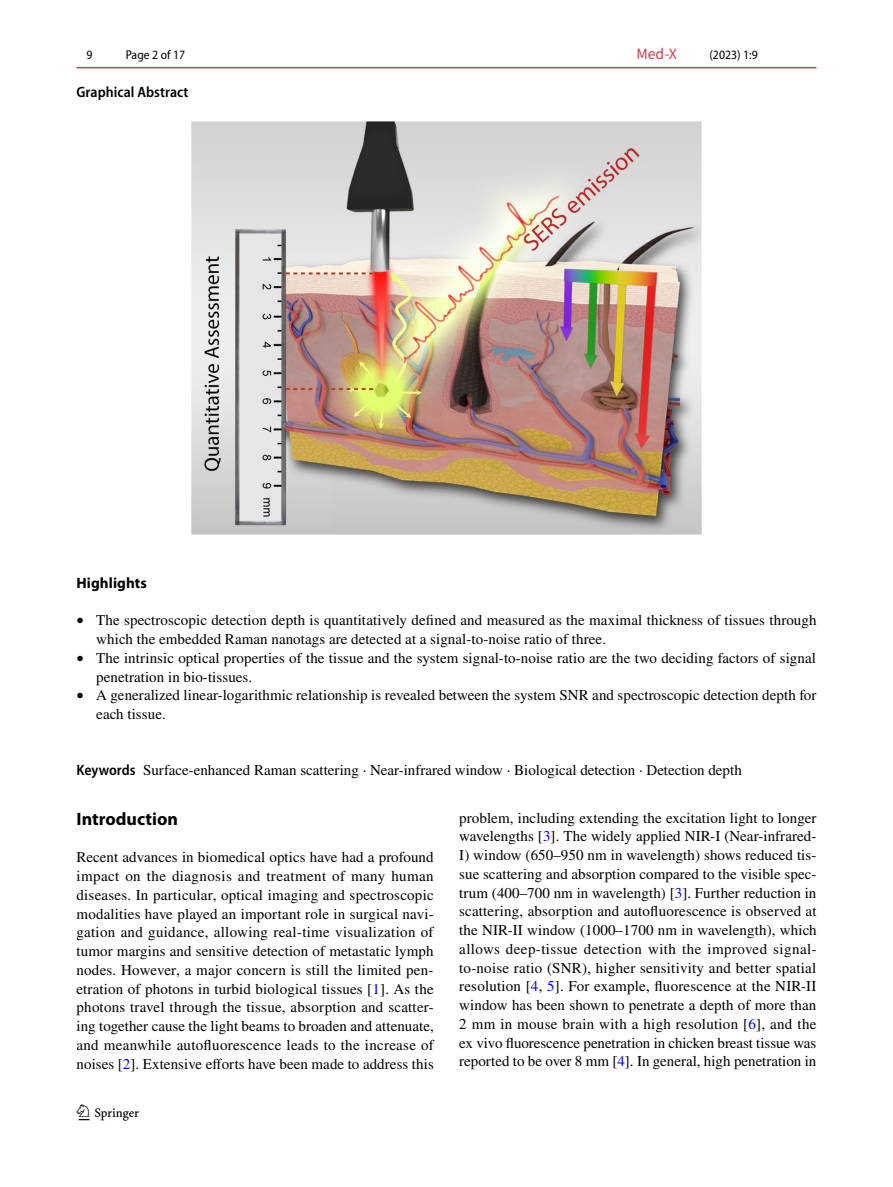
<style>
.page{position:relative;width:893px;height:1187px;background:#fff}
.page>*{position:absolute;margin:0;border:0;box-sizing:border-box;transform-origin:0 0}
.t1{font:22.5px "Springnew Regular 2";color:#000}
.t2{font:700 18px "Myriad Pro";color:#000}
.t3{font:15.75px "Source Sans Pro";color:#cc3f4e}
.t4{font:15px/18.8px "STIX";letter-spacing:.005em;color:#000}
.t5{font:600 semi-condensed 15px "Myriad Pro";letter-spacing:.005em;color:#000}
.t6{font:700 15px "Myriad Pro";letter-spacing:.005em;color:#000}
.t7{font:semi-condensed 12.75px "Myriad Pro";color:#000}
.s1{font-size:14.1px}
.s2{font-family:"Myriad Pro";font-weight:600;font-stretch:semi-condensed}
.s3{color:#00f}
</style>
<div class="page">
<hr style="left:77px;top:67px;width:739px;height:1px;background:#cc3f4e">
<img style="left:191px;top:122px;width:511px;height:412px">
<p class="t7" style="left:87px;top:48px;width:8px">9</p>
<p class="t7" style="left:126px;top:48px;width:61px">Page 2 of 17</p>
<p class="t5" style="left:77px;top:83px;width:114px">Graphical Abstract</p>
<p class="t3" style="left:636px;top:43px;width:42px">Med-X</p>
<p class="t7" style="left:709px;top:48px;width:50px">(2023) 1:9</p>
<p class="t6" style="left:77px;top:573px;width:72px">Highlights</p>
<p class="t4" style="left:96px;top:611px;width:722px;text-indent:-20px"><span class="s1">•</span> The spectroscopic detection depth is quantitatively defined and measured as the maximal thickness of tissues through which the embedded Raman nanotags are detected at a signal-to-noise ratio of three.</p>
<p class="t4" style="left:96px;top:649px;width:721px;text-indent:-20px"><span class="s1">•</span> The intrinsic optical properties of the tissue and the system signal-to-noise ratio are the two deciding factors of signal penetration in bio-tissues.</p>
<p class="t4" style="left:96px;top:686px;width:722px;text-indent:-20px"><span class="s1">•</span> A generalized linear-logarithmic relationship is revealed between the system SNR and spectroscopic detection depth for each tissue.</p>
<p class="t4" style="left:77px;top:761px;width:667px"><span class="s2">Keywords</span> Surface-enhanced Raman scattering · Near-infrared window · Biological detection · Detection depth</p>
<p class="t2" style="left:77px;top:807px;width:103px">Introduction</p>
<p class="t4" style="left:77px;top:848px;width:359px;text-align:justify">Recent advances in biomedical optics have had a profound impact on the diagnosis and treatment of many human diseases. In particular, optical imaging and spectroscopic modalities have played an important role in surgical navi&shy;gation and guidance, allowing real-time visualization of tumor margins and sensitive detection of metastatic lymph nodes. However, a major concern is still the limited pen&shy;etration of photons in turbid biological tissues [<span class="s3">1</span>]. As the photons travel through the tissue, absorption and scatter&shy;ing together cause the light beams to broaden and attenuate, and meanwhile autofluorescence leads to the increase of noises [<span class="s3">2</span>]. Extensive efforts have been made to address this</p>
<p class="t4" style="left:459px;top:809px;width:359px;text-align:justify">problem, including extending the excitation light to longer wavelengths [<span class="s3">3</span>]. The widely applied NIR-I (Near-infrared-I) window (650–950 nm in wavelength) shows reduced tis&shy;sue scattering and absorption compared to the visible spec&shy;trum (400–700 nm in wavelength) [<span class="s3">3</span>]. Further reduction in scattering, absorption and autofluorescence is observed at the NIR-II window (1000–1700 nm in wavelength), which allows deep-tissue detection with the improved signal&shy;to-noise ratio (SNR), higher sensitivity and better spatial resolution [<span class="s3">4</span>, <span class="s3">5</span>]. For example, fluorescence at the NIR-II window has been shown to penetrate a depth of more than 2 mm in mouse brain with a high resolution [<span class="s3">6</span>], and the ex vivo fluorescence penetration in chicken breast tissue was reported to be over 8 mm [<span class="s3">4</span>]. In general, high penetration in</p>
<h1 class="t1" style="left:79px;top:1104px;width:62px">1 3</h1>
</div>
